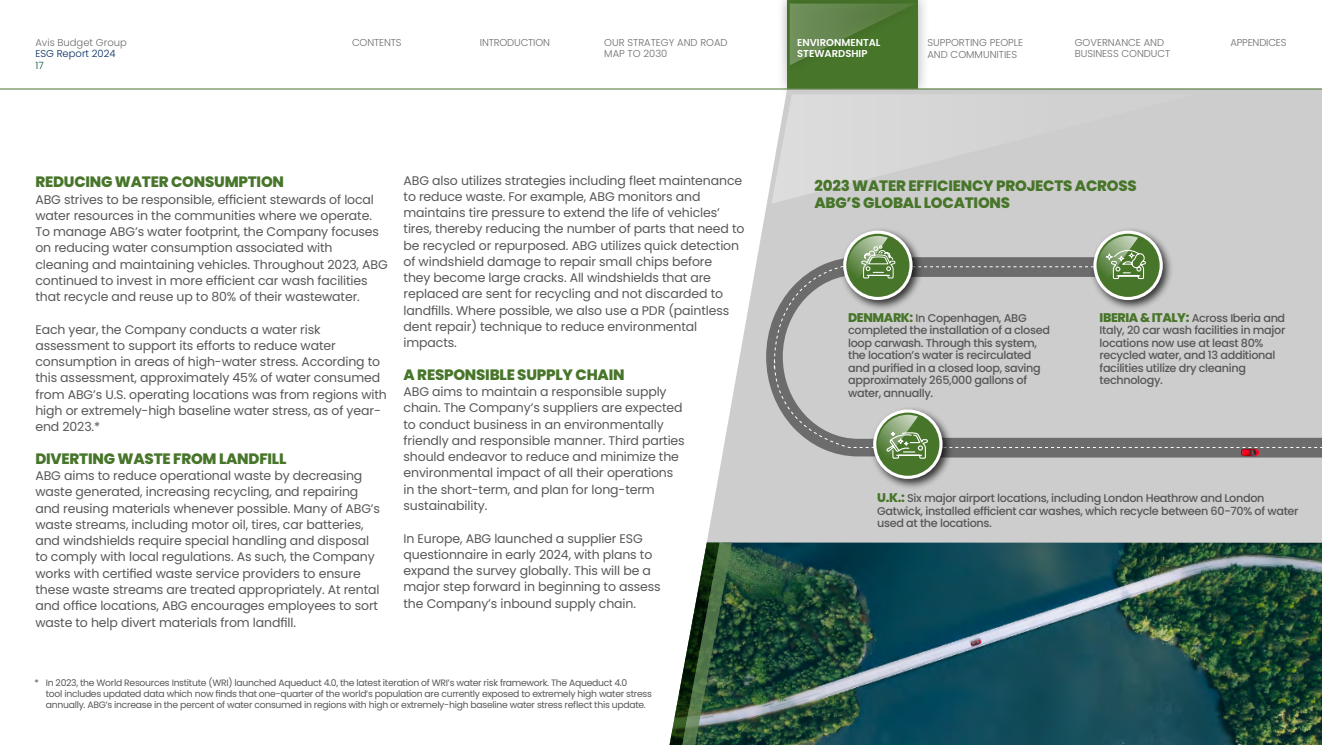
<style>
.page{position:relative;width:1322px;height:745px;background:#fff}
.page>*{position:absolute;margin:0;border:0;box-sizing:border-box;transform-origin:0 0}
.t1{font:800 15px/16.2px "Poppins";letter-spacing:-.015em;color:#47752a}
.t2{font:12.5px/16.2px "Poppins";letter-spacing:-.01em;color:#575756}
.t3{font:500 11.25px/12.5px "Poppins";letter-spacing:-.03em;color:#575756}
.t4{font:300 10px/11.2px "Poppins";color:#6b6c6b}
.t5{font:600 10px/11.2px "Poppins";color:#fff}
.t6{font:300 10px "Poppins";color:#00285f}
.t7{font:300 10px "Poppins";color:#005641}
.t8{font:9.25px/11.2px "Poppins";letter-spacing:-.03em;color:#575756}
.s1{font-weight:800;font-size:12.5px;color:#47752a}
</style>
<div class="page">
<div style="left:776px;top:0;width:153px;height:101px;background:#000;opacity:.3"></div>
<div style="left:788px;top:0;width:130px;height:89px;background:#47752a"></div>
<div style="left:778px;top:0;width:147px;height:75px;background:#000;opacity:.3"></div>
<svg style="left:789px;top:4px;width:126px;height:61px"></svg>
<svg style="left:707px;top:90px;width:615px;height:452px;fill:#cecdcd"></svg>
<img style="left:771px;top:94px;width:423px;height:109px">
<div style="left:869px;top:405px;width:85px;height:84px;background:#000;opacity:.75"></div>
<svg style="left:875px;top:411px;width:66px;height:66px"></svg>
<div style="left:1089px;top:227px;width:85px;height:84px;background:#000;opacity:.75"></div>
<div style="left:839px;top:227px;width:85px;height:84px;background:#000;opacity:.75"></div>
<img style="left:732px;top:542px;width:590px;height:202px">
<svg style="left:669px;top:542px;width:63px;height:202px"></svg>
<svg style="left:763px;top:236px;width:559px;height:227px"></svg>
<hr style="left:0;top:89px;width:1322px;height:1px;background:#47752a">
<p class="t4" style="left:35px;top:37px;width:93px">Avis Budget Group</p>
<p class="t4" style="left:480px;top:37px;width:72px">INTRODUCTION</p>
<p class="t4" style="left:1230px;top:37px;width:58px">APPENDICES</p>
<p class="t6" style="left:35px;top:48px;width:82px">ESG Report 2024</p>
<p class="t7" style="left:35px;top:60px;width:10px">17</p>
<p class="t4" style="left:352px;top:37px;width:51px">CONTENTS</p>
<p class="t5" style="left:797px;top:37px;width:85px">ENVIRONMENTAL<br>STEWARDSHIP</p>
<p class="t4" style="left:927px;top:36px;width:97px;line-height:12px">SUPPORTING PEOPLE<br>AND COMMUNITIES</p>
<p class="t4" style="left:1075px;top:37px;width:97px">GOVERNANCE AND<br>BUSINESS CONDUCT</p>
<p class="t4" style="left:604px;top:37px;width:125px">OUR STRATEGY AND ROAD<br>MAP TO 2030</p>
<p class="t1" style="left:35px;top:174px;width:250px">REDUCING WATER CONSUMPTION</p>
<p class="t2" style="left:35px;top:191px;width:354px">ABG strives to be responsible, efficient stewards of local water resources in the communities where we operate.<br>To manage ABG’s water footprint, the Company focuses on reducing water consumption associated with cleaning and maintaining vehicles. Throughout 2023, ABG continued to invest in more efficient car wash facilities that recycle and reuse up to 80% of their wastewater.</p>
<p class="t2" style="left:35px;top:321px;width:353px">Each year, the Company conducts a water risk assessment to support its efforts to reduce water consumption in areas of high-water stress. According to this assessment, approximately 45% of water consumed from ABG’s U.S. operating locations was from regions with high or extremely-high baseline water stress, as of year&shy;end 2023.*</p>
<p class="t1" style="left:35px;top:450px;width:252px">DIVERTING WASTE FROM LANDFILL</p>
<p class="t2" style="left:35px;top:467px;width:346px">ABG aims to reduce operational waste by decreasing waste generated, increasing recycling, and repairing and reusing materials whenever possible. Many of ABG’s waste streams, including motor oil, tires, car batteries, and windshields require special handling and disposal to comply with local regulations. As such, the Company works with certified waste service providers to ensure these waste streams are treated appropriately. At rental and office locations, ABG encourages employees to sort waste to help divert materials from landfill.</p>
<p class="t2" style="left:403px;top:172px;width:342px">ABG also utilizes strategies including fleet maintenance to reduce waste. For example, ABG monitors and maintains tire pressure to extend the life of vehicles’ tires, thereby reducing the number of parts that need to be recycled or repurposed. ABG utilizes quick detection of windshield damage to repair small chips before<br>they become large cracks. All windshields that are replaced are sent for recycling and not discarded to landfills. Where possible, we also use a PDR (paintless dent repair) technique to reduce environmental impacts.</p>
<p class="t1" style="left:403px;top:366px;width:222px">A RESPONSIBLE SUPPLY CHAIN</p>
<p class="t2" style="left:403px;top:383px;width:283px">ABG aims to maintain a responsible supply chain. The Company’s suppliers are expected to conduct business in an environmentally friendly and responsible manner. Third parties should endeavor to reduce and minimize the environmental impact of all their operations in the short-term, and plan for long-term sustainability.</p>
<p class="t2" style="left:403px;top:529px;width:259px">In Europe, ABG launched a supplier ESG questionnaire in early 2024, with plans to expand the survey globally. This will be a major step forward in beginning to assess the Company’s inbound supply chain.</p>
<p class="t8" style="left:46px;top:676px;width:607px;text-indent:-11px">* In 2023, the World Resources Institute (WRI) launched Aqueduct 4.0, the latest iteration of WRI’s water risk framework. The Aqueduct 4.0<br>tool includes updated data which now finds that one-quarter of the world’s population are currently exposed to extremely high water stress annually. ABG’s increase in the percent of water consumed in regions with high or extremely-high baseline water stress reflect this update.</p>
<p class="t1" style="left:814px;top:178px;width:324px">2023 WATER EFFICIENCY PROJECTS ACROSS<br>ABG’S GLOBAL LOCATIONS</p>
<p class="t3" style="left:848px;top:311px;width:203px"><span class="s1">DENMARK:</span> In Copenhagen, ABG completed the installation of a closed loop carwash. Through this system, the location’s water is recirculated and purified in a closed loop, saving approximately 265,000 gallons of water, annually.</p>
<p class="t3" style="left:1099px;top:311px;width:187px"><span class="s1">IBERIA &amp; ITALY:</span> Across Iberia and<br>Italy, 20 car wash facilities in major locations now use at least 80% recycled water, and 13 additional facilities utilize dry cleaning technology.</p>
<p class="t3" style="left:877px;top:492px;width:423px"><span class="s1">U.K.:</span> Six major airport locations, including London Heathrow and London<br>Gatwick, installed efficient car washes, which recycle between 60-70% of water used at the locations.</p>
</div>
